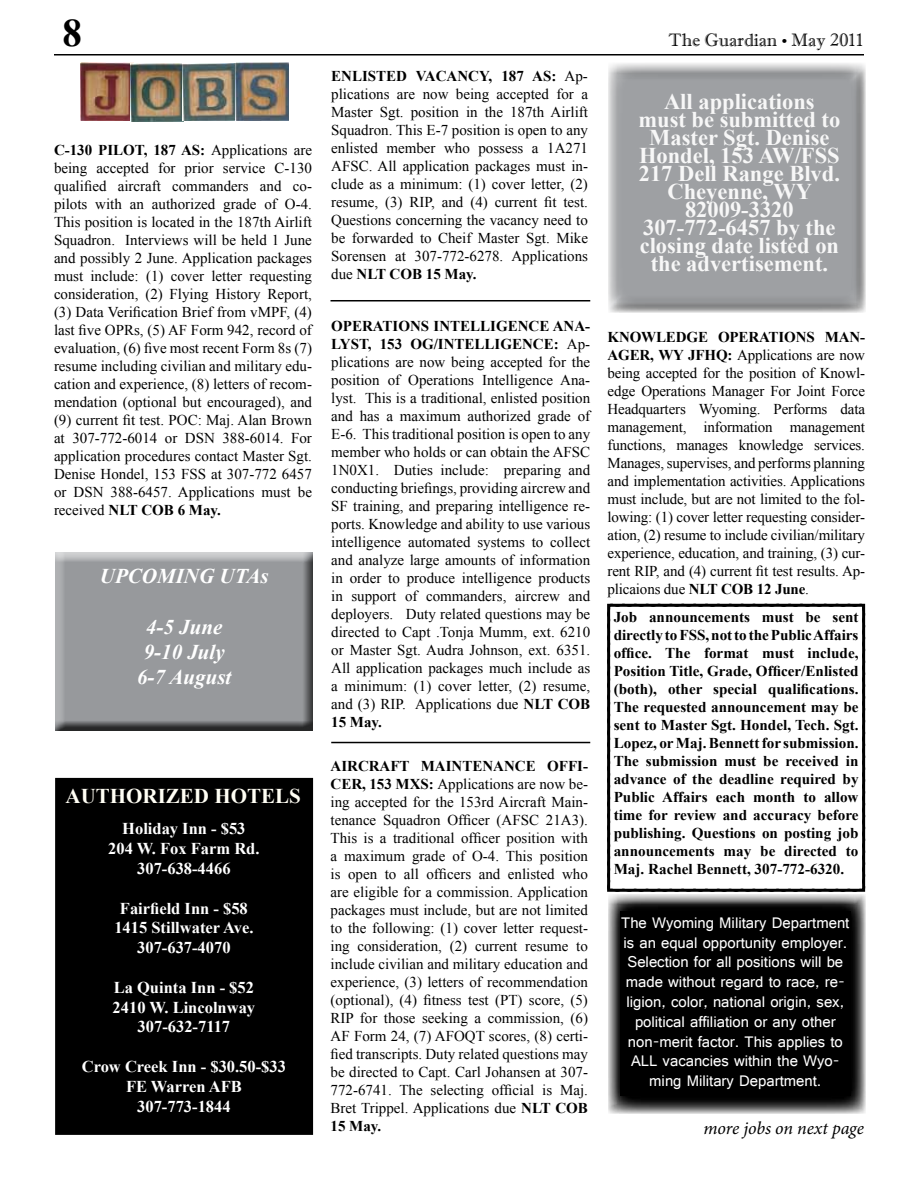
<style>
.page{position:relative;width:918px;height:1188px;background:#fff}
.page>*{position:absolute;margin:0;border:0;box-sizing:border-box;transform-origin:0 0}
.t1{font:700 39px "Times New Roman";color:#000}
.t2{font:700 22.5px/18px "Times New Roman";color:#f7f7f7;text-align:center}
.t3{font:italic 700 21px/25.2px "Times New Roman";color:#fff;text-align:center}
.t4{font:700 21px "Times New Roman";color:#fffef4}
.t5{font:18px "Imprint MT Shadow";color:#000}
.t6{font:italic 18px "Minion Pro";letter-spacing:-.005em;color:#000}
.t7{font:16.5px/19.8px "Raavi";color:#fff;text-align:center}
.t8{font:700 16.5px/19.8px "Times New Roman";color:#fff;text-align:center}
.t9{font:15px/18px "Times New Roman";color:#000;text-align:justify}
.t10{font:700 15px/18px "Times New Roman";color:#000;text-align:justify}
.s1{font-weight:700}
</style>
<div class="page">
<hr style="left:54px;top:54px;width:810px;height:2px;background:#000">
<img style="left:80px;top:63px;width:53px;height:57px">
<img style="left:130px;top:64px;width:52px;height:57px">
<img style="left:182px;top:63px;width:107px;height:58px">
<hr style="left:331px;top:742px;width:259px;height:1px;background:#000">
<hr style="left:331px;top:300px;width:259px;height:1px;background:#000">
<div style="left:606px;top:63px;width:261px;height:252px;background:#000;opacity:.75"></div>
<div style="left:606px;top:894px;width:260px;height:221px;background:#000;opacity:.75"></div>
<div style="left:620px;top:912px;width:230px;height:184px;background:#000"></div>
<svg style="left:607px;top:603px;width:259px;height:289px"></svg>
<div style="left:56px;top:779px;width:256px;height:355px;background:#000"></div>
<div style="left:55px;top:778px;width:258px;height:357px;border:2px solid #000"></div>
<div style="left:49px;top:552px;width:266px;height:181px;background:#000;opacity:.75"></div>
<h1 class="t1" style="left:63px;top:6px;width:21px">8</h1>
<p class="t9" style="left:54px;top:141px;width:260px"><span class="s1">C-130 PILOT, 187 AS:</span> Applications are being accepted for prior service C-130 qualified aircraft commanders and co&shy;pilots with an authorized grade of O-4.<br>This position is located in the 187th Airlift Squadron. Interviews will be held 1 June and possibly 2 June. Application packages must include: (1) cover letter requesting consideration, (2) Flying History Report, (3) Data Verification Brief from vMPF, (4) last five OPRs, (5) AF Form 942, record of evaluation, (6) five most recent Form 8s (7) resume including civilian and military edu&shy;cation and experience, (8) letters of recom&shy;mendation (optional but encouraged), and (9) current fit test. POC: Maj. Alan Brown at 307-772-6014 or DSN 388-6014. For application procedures contact Master Sgt.<br>Denise Hondel, 153 FSS at 307-772 6457 or DSN 388-6457. Applications must be received <span class="s1">NLT COB 6 May.</span></p>
<h3 class="t3" style="left:100px;top:563px;width:170px">UPCOMING UTAs</h3>
<h3 class="t3" style="left:137px;top:613px;width:96px">4-5 June<br>9-10 July<br>6-7 August</h3>
<h3 class="t4" style="left:66px;top:781px;width:237px">AUTHORIZED HOTELS</h3>
<p class="t8" style="left:108px;top:819px;width:153px">Holiday Inn - $53<br>204 W. Fox Farm Rd.<br>307-638-4466</p>
<p class="t8" style="left:114px;top:898px;width:141px">Fairfield Inn - $58<br>1415 Stillwater Ave.<br>307-637-4070</p>
<p class="t8" style="left:113px;top:977px;width:144px">La Quinta Inn - $52<br>2410 W. Lincolnway<br>307-632-7117</p>
<p class="t8" style="left:82px;top:1056px;width:206px">Crow Creek Inn - $30.50-$33<br>FE Warren AFB<br>307-773-1844</p>
<p class="t5" style="left:669px;top:29px;width:196px">The Guardian • May 2011</p>
<p class="t9" style="left:331px;top:67px;width:258px"><span class="s1">ENLISTED VACANCY, 187 AS:</span> Ap&shy;plications are now being accepted for a Master Sgt. position in the 187th Airlift Squadron. This E-7 position is open to any enlisted member who possess a 1A271<br>AFSC. All application packages must in&shy;clude as a minimum: (1) cover letter, (2) resume, (3) RIP, and (4) current fit test.<br>Questions concerning the vacancy need to be forwarded to Cheif Master Sgt. Mike Sorensen at 307-772-6278. Applications due <span class="s1">NLT COB 15 May.</span></p>
<p class="t9" style="left:331px;top:316px;width:261px"><span class="s1">OPERATIONS INTELLIGENCE ANA-LYST, 153 OG/INTELLIGENCE:</span> Ap&shy;plications are now being accepted for the position of Operations Intelligence Ana&shy;lyst. This is a traditional, enlisted position and has a maximum authorized grade of E-6. This traditional position is open to any member who holds or can obtain the AFSC 1N0X1. Duties include: preparing and conducting briefings, providing aircrew and SF training, and preparing intelligence re&shy;ports. Knowledge and ability to use various intelligence automated systems to collect and analyze large amounts of information in order to produce intelligence products in support of commanders, aircrew and deployers. Duty related questions may be directed to Capt .Tonja Mumm, ext. 6210 or Master Sgt. Audra Johnson, ext. 6351.<br>All application packages much include as a minimum: (1) cover letter, (2) resume, and (3) RIP. Applications due <span class="s1">NLT COB 15 May.</span></p>
<p class="t9" style="left:608px;top:328px;width:259px"><span class="s1">KNOWLEDGE OPERATIONS MAN-AGER, WY JFHQ:</span> Applications are now being accepted for the position of Knowl&shy;edge Operations Manager For Joint Force Headquarters Wyoming. Performs data management, information management functions, manages knowledge services.<br>Manages, supervises, and performs planning and implementation activities. Applications must include, but are not limited to the fol&shy;lowing: (1) cover letter requesting consider&shy;ation, (2) resume to include civilian/military experience, education, and training, (3) cur&shy;rent RIP, and (4) current fit test results. Ap&shy;plicaions due <span class="s1">NLT COB 12 June</span>.</p>
<h2 class="t2" style="left:638px;top:92px;width:203px">All applications must be submitted to<br>Master Sgt. Denise<br>Hondel, 153 AW/FSS<br>217 Dell Range Blvd.<br>Cheyenne, WY<br>82009-3320<br>307-772-6457 by the closing date listed on the advertisement.</h2>
<p class="t10" style="left:614px;top:608px;width:246px">Job announcements must be sent directly to FSS, not to the Public Affairs office. The format must include, Position Title, Grade, Officer/Enlisted (both), other special qualifications.<br>The requested announcement may be sent to Master Sgt. Hondel, Tech. Sgt.<br>Lopez, or Maj. Bennett for submission.<br>The submission must be received in advance of the deadline required by Public Affairs each month to allow time for review and accuracy before publishing. Questions on posting job announcements may be directed to Maj. Rachel Bennett, 307-772-6320.</p>
<p class="t9" style="left:331px;top:757px;width:259px"><span class="s1">AIRCRAFT MAINTENANCE OFFI-CER, 153 MXS:</span> Applications are now be&shy;ing accepted for the 153rd Aircraft Main&shy;tenance Squadron Officer (AFSC 21A3).<br>This is a traditional officer position with a maximum grade of O-4. This position is open to all officers and enlisted who are eligible for a commission. Application packages must include, but are not limited to the following: (1) cover letter request&shy;ing consideration, (2) current resume to include civilian and military education and experience, (3) letters of recommendation (optional), (4) fitness test (PT) score, (5)<br>RIP for those seeking a commission, (6)<br>AF Form 24, (7) AFOQT scores, (8) certi&shy;fied transcripts. Duty related questions may be directed to Capt. Carl Johansen at 307- 772-6741. The selecting official is Maj.<br>Bret Trippel. Applications due <span class="s1">NLT COB 15 May.</span></p>
<p class="t7" style="left:621px;top:912px;width:230px">The Wyoming Military Department is an equal opportunity employer.<br>Selection for all positions will be made without regard to race, re&shy;ligion, color, national origin, sex, political affiliation or any other non-merit factor. This applies to ALL vacancies within the Wyo&shy;ming Military Department.</p>
<p class="t6" style="left:704px;top:1116px;width:162px">more jobs on next page</p>
</div>
